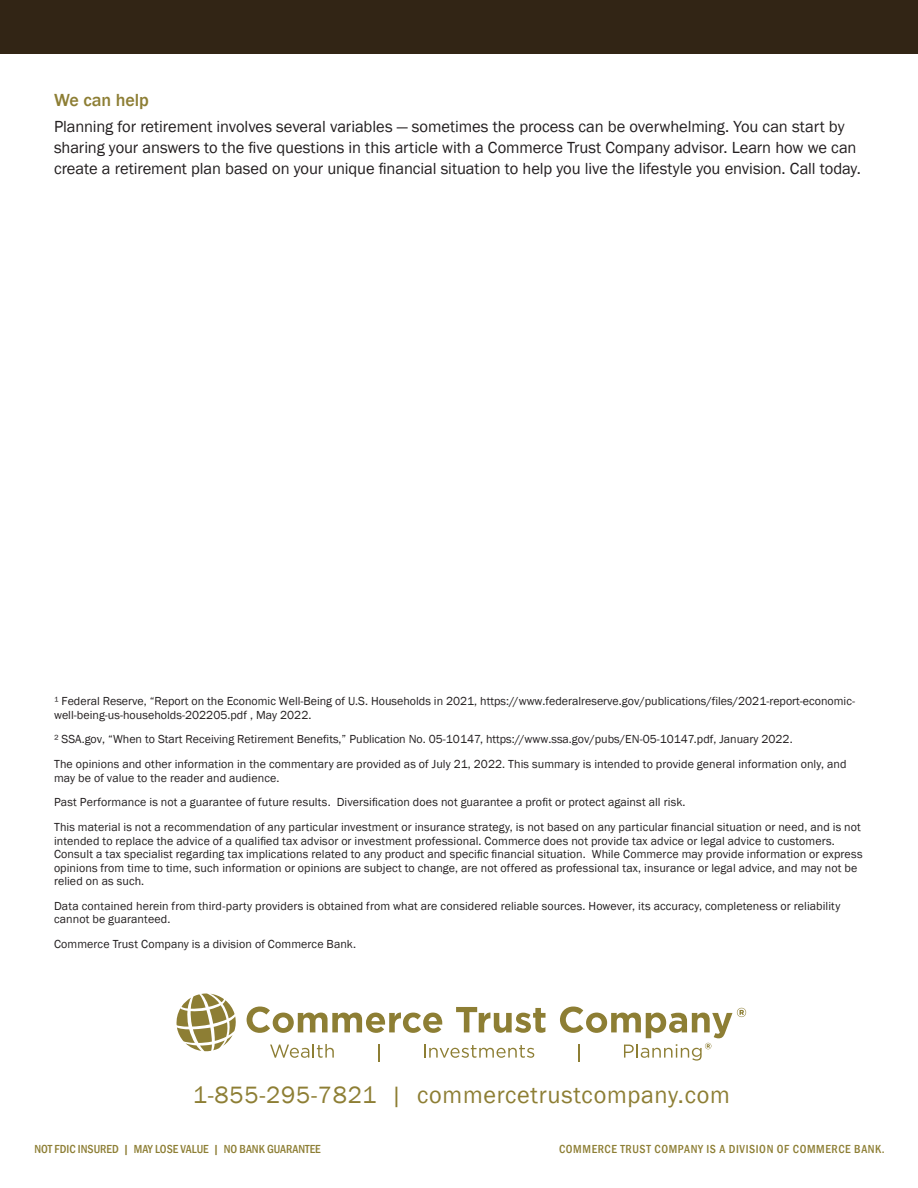
<style>
.page{position:relative;width:918px;height:1188px;background:#fff}
.page>*{position:absolute;margin:0;border:0;box-sizing:border-box;transform-origin:0 0}
.t1{font:24.3px "Franklin Gothic";letter-spacing:.03em;color:#8d7e34}
.Paragraph_Heads{font:500 18px "Franklin Gothic";letter-spacing:-.005em;color:#8d7e34}
.Body{font:16.5px/21px "Franklin Gothic";letter-spacing:-.005em;color:#231f20}
.Disclaimer{font:12px/13.5px "Franklin Gothic";letter-spacing:.005em;color:#231f20}
.t2{font:500 condensed 12px "Franklin Gothic";letter-spacing:.04em;color:#8d7e34}
.t3{font:500 condensed 12px "Franklin Gothic";color:#8d7e34}
</style>
<div class="page">
<svg style="left:177px;top:994px;width:59px;height:57px"></svg>
<svg style="left:247px;top:1007px;width:195px;height:26px"></svg>
<svg style="left:456px;top:1007px;width:90px;height:26px"></svg>
<svg style="left:270px;top:1044px;width:64px;height:14px"></svg>
<svg style="left:378px;top:1044px;width:1px;height:17px"></svg>
<svg style="left:424px;top:1045px;width:110px;height:13px"></svg>
<svg style="left:560px;top:1007px;width:186px;height:54px"></svg>
<div style="left:0;top:0;width:918px;height:54px;background:#322515"></div>
<p class="Paragraph_Heads" style="left:54px;top:88px;width:96px">We can help</p>
<p class="Body" style="left:54px;top:116px;width:808px">Planning for retirement involves several variables — sometimes the process can be overwhelming. You can start by sharing your answers to the five questions in this article with a Commerce Trust Company advisor. Learn how we can create a retirement plan based on your unique financial situation to help you live the lifestyle you envision. Call today.</p>
<p class="Disclaimer" style="left:54px;top:695px;width:803px">¹ Federal Reserve, “Report on the Economic Well-Being of U.S. Households in 2021, https://www.federalreserve.gov/publications/files/2021-report-economic&shy;well-being-us-households-202205.pdf , May 2022.</p>
<p class="Disclaimer" style="left:54px;top:727px;width:794px;line-height:24.8px">² SSA.gov, “When to Start Receiving Retirement Benefits,” Publication No. 05-10147, https://www.ssa.gov/pubs/EN-05-10147.pdf, January 2022.<br>The opinions and other information in the commentary are provided as of July 21, 2022. This summary is intended to provide general information only, and</p>
<p class="Disclaimer" style="left:54px;top:766px;width:808px;line-height:24.8px">may be of value to the reader and audience.<br>Past Performance is not a guarantee of future results. Diversification does not guarantee a profit or protect against all risk.<br>This material is not a recommendation of any particular investment or insurance strategy, is not based on any particular financial situation or need, and is not</p>
<p class="Disclaimer" style="left:54px;top:834px;width:810px">intended to replace the advice of a qualified tax advisor or investment professional. Commerce does not provide tax advice or legal advice to customers.<br>Consult a tax specialist regarding tax implications related to any product and specific financial situation. While Commerce may provide information or express opinions from time to time, such information or opinions are subject to change, are not offered as professional tax, insurance or legal advice, and may not be relied on as such.</p>
<p class="Disclaimer" style="left:54px;top:899px;width:788px">Data contained herein from third-party providers is obtained from what are considered reliable sources. However, its accuracy, completeness or reliability cannot be guaranteed.</p>
<p class="Disclaimer" style="left:54px;top:938px;width:304px">Commerce Trust Company is a division of Commerce Bank.</p>
<h1 class="t1" style="left:193px;top:1080px;width:539px">1-855-295-7821 | commercetrustcompany.com</h1>
<p class="t3" style="left:34px;top:1141px;width:288px">NOT FDIC INSURED | MAY LOSE VALUE | NO BANK GUARANTEE</p>
<p class="t2" style="left:559px;top:1141px;width:327px">COMMERCE TRUST COMPANY IS A DIVISION OF COMMERCE BANK.</p>
</div>
